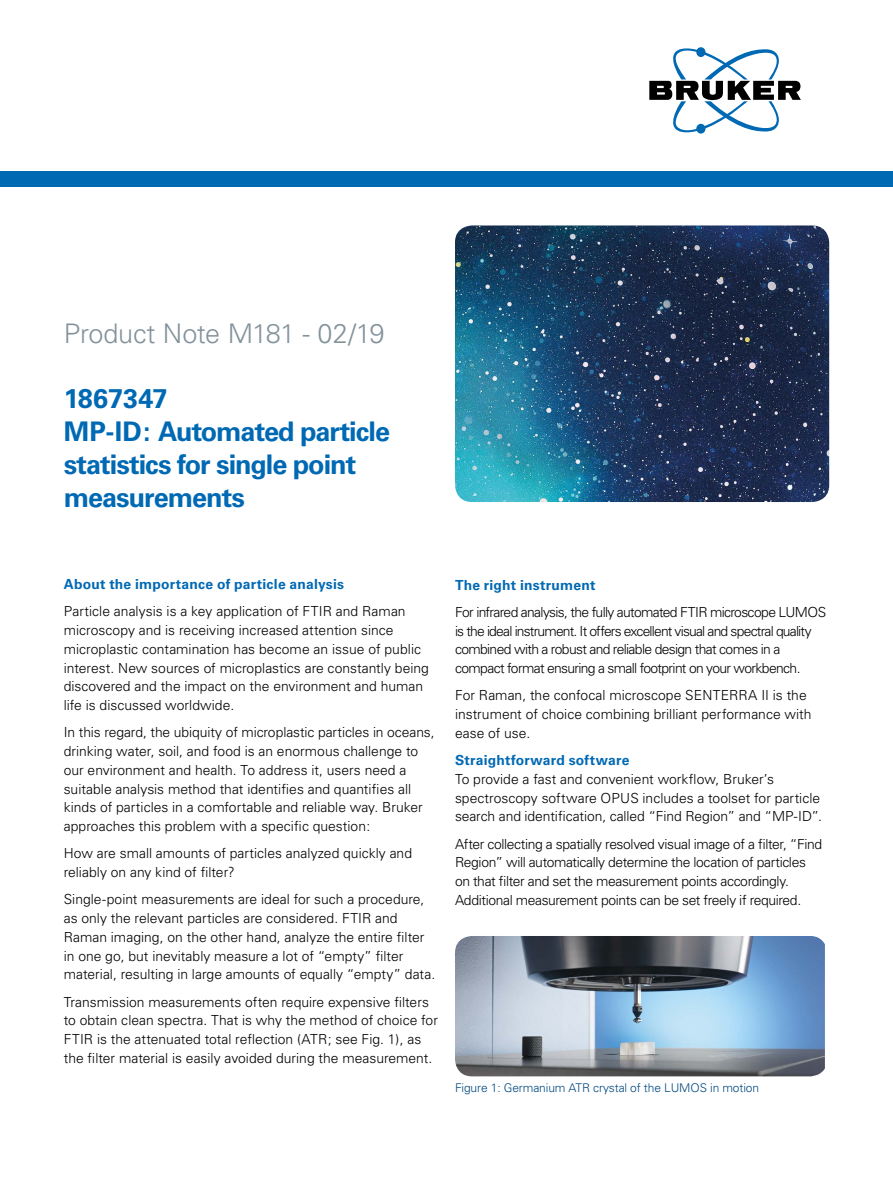
<style>
.page{position:relative;width:893px;height:1187px;background:#fff}
.page>*{position:absolute;margin:0;border:0;box-sizing:border-box;transform-origin:0 0}
.t1{font:700 27px/33px "Univers";letter-spacing:-.035em;color:#0069b4}
.t2{font:300 27px "Univers";letter-spacing:-.015em;color:#83929b}
.t3{font:300 13.8px/18.8px "Univers";color:#000}
.t4{font:300 13.8px/18.8px "Univers";letter-spacing:-.05em;color:#000}
.t5{font:300 13.8px/18.8px "Univers";letter-spacing:-.025em;color:#000}
.t6{font:700 13.8px "Univers";letter-spacing:.015em;color:#0069b4}
.t7{font:300 12px "Univers";letter-spacing:-.01em;color:#00497f}
</style>
<div class="page">
<div style="left:0;top:171px;width:893px;height:16px;background:#0069b4"></div>
<svg style="left:649px;top:47px;width:152px;height:87px"></svg>
<img style="left:455px;top:225px;width:374px;height:277px">
<img style="left:455px;top:936px;width:370px;height:140px">
<h1 class="t2" style="left:64px;top:317px;width:322px">Product Note M181 - 02/19</h1>
<h1 class="t1" style="left:64px;top:382px;width:328px">1867347<br>MP-ID: Automated particle statistics for single point measurements</h1>
<p class="t6" style="left:64px;top:576px;width:282px">About the importance of particle analysis</p>
<p class="t3" style="left:64px;top:602px;width:367px">Particle analysis is a key application of FTIR and Raman microscopy and is receiving increased attention since microplastic contamination has become an issue of public interest. New sources of microplastics are constantly being discovered and the impact on the environment and human life is discussed worldwide.</p>
<p class="t3" style="left:64px;top:723px;width:372px">In this regard, the ubiquity of microplastic particles in oceans, drinking water, soil, and food is an enormous challenge to our environment and health. To address it, users need a suitable analysis method that identifies and quantifies all kinds of particles in a comfortable and reliable way. Bruker approaches this problem with a specific question:</p>
<p class="t3" style="left:64px;top:844px;width:350px">How are small amounts of particles analyzed quickly and reliably on any kind of filter?</p>
<p class="t3" style="left:64px;top:890px;width:373px">Single-point measurements are ideal for such a procedure, as only the relevant particles are considered. FTIR and Raman imaging, on the other hand, analyze the entire filter in one go, but inevitably measure a lot of “empty” filter material, resulting in large amounts of equally “empty” data.</p>
<p class="t3" style="left:64px;top:992px;width:376px">Transmission measurements often require expensive filters to obtain clean spectra. That is why the method of choice for FTIR is the attenuated total reflection (ATR; see Fig. 1), as the filter material is easily avoided during the measurement.</p>
<p class="t6" style="left:455px;top:576px;width:142px">The right instrument</p>
<p class="t4" style="left:455px;top:602px;width:373px">For infrared analysis, the fully automated FTIR microscope LUMOS is the ideal instrument. It offers excellent visual and spectral quality combined with a robust and reliable design that comes in a compact format ensuring a small footprint on your workbench.</p>
<p class="t3" style="left:455px;top:686px;width:358px">For Raman, the confocal microscope SENTERRA II is the instrument of choice combining brilliant performance with ease of use.</p>
<p class="t6" style="left:455px;top:752px;width:176px">Straightforward software</p>
<p class="t3" style="left:455px;top:769px;width:368px">To provide a fast and convenient workflow, Bruker’s spectroscopy software OPUS includes a toolset for particle search and identification, called “Find Region” and “MP-ID”.</p>
<p class="t5" style="left:455px;top:834px;width:369px">After collecting a spatially resolved visual image of a filter, “Find Region” will automatically determine the location of particles on that filter and set the measurement points accordingly.<br>Additional measurement points can be set freely if required.</p>
<p class="t7" style="left:455px;top:1080px;width:306px">Figure 1: Germanium ATR crystal of the LUMOS in motion</p>
</div>
